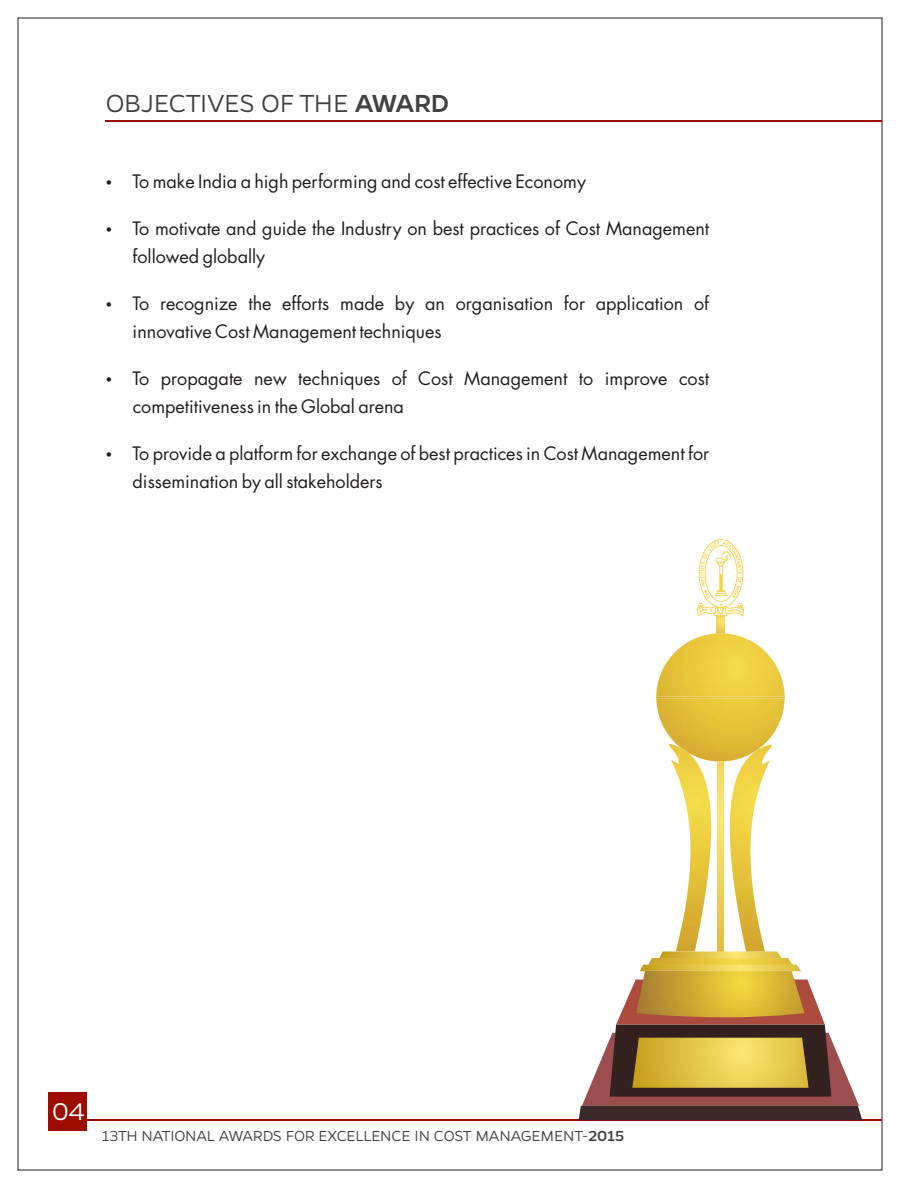
<style>
.page{position:relative;width:900px;height:1188px;background:#fff}
.page>*{position:absolute;margin:0;border:0;box-sizing:border-box;transform-origin:0 0}
.t1{font:300 28px "Gentona";letter-spacing:-.015em;color:#414142}
.t2{font:300 27.4px "Gentona";color:#fff}
.t3{font:18px/28px "Futura LT";color:#231f20}
.t4{font:300 16.4px "Gentona";letter-spacing:-.015em;color:#414142}
.s1{font-weight:500}
</style>
<div class="page">
<hr style="left:106px;top:120px;width:776px;height:2px;background:#9c0d00">
<hr style="left:54px;top:1119px;width:828px;height:2px;background:#9c0d00">
<div style="left:48px;top:1092px;width:38px;height:39px;background:#9c0d00"></div>
<img style="left:656px;top:698px;width:13px;height:38px">
<div style="left:718px;top:761px;width:5px;height:191px;background:#e6c245"></div>
<img style="left:656px;top:697px;width:13px;height:1px">
<svg style="left:579px;top:965px;width:283px;height:155px"></svg>
<img style="left:636px;top:971px;width:169px;height:46px">
<img style="left:649px;top:958px;width:143px;height:7px">
<img style="left:676px;top:916px;width:26px;height:35px">
<img style="left:739px;top:916px;width:26px;height:35px">
<svg style="left:659px;top:951px;width:123px;height:7px"></svg>
<svg style="left:669px;top:539px;width:116px;height:377px"></svg>
<h1 class="t1" style="left:106px;top:91px;width:345px">OBJECTIVES OF THE <span class="s1">AWARD</span></h1>
<p class="t3" style="left:133px;top:169px;width:455px">To make India a high performing and cost effective Economy</p>
<p class="t3" style="left:133px;top:216px;width:578px">To motivate and guide the Industry on best practices of Cost Management followed globally</p>
<p class="t3" style="left:133px;top:291px;width:578px">To recognize the efforts made by an organisation for application of innovative Cost Management techniques</p>
<p class="t3" style="left:133px;top:366px;width:578px">To propagate new techniques of Cost Management to improve cost competitiveness in the Global arena</p>
<p class="t3" style="left:133px;top:441px;width:578px">To provide a platform for exchange of best practices in Cost Management for dissemination by all stakeholders</p>
<h2 class="t2" style="left:52px;top:1100px;width:34px">04</h2>
<p class="t4" style="left:102px;top:1129px;width:524px">13TH NATIONAL AWARDS FOR EXCELLENCE IN COST MANAGEMENT-<span class="s1">2015</span></p>
</div>
